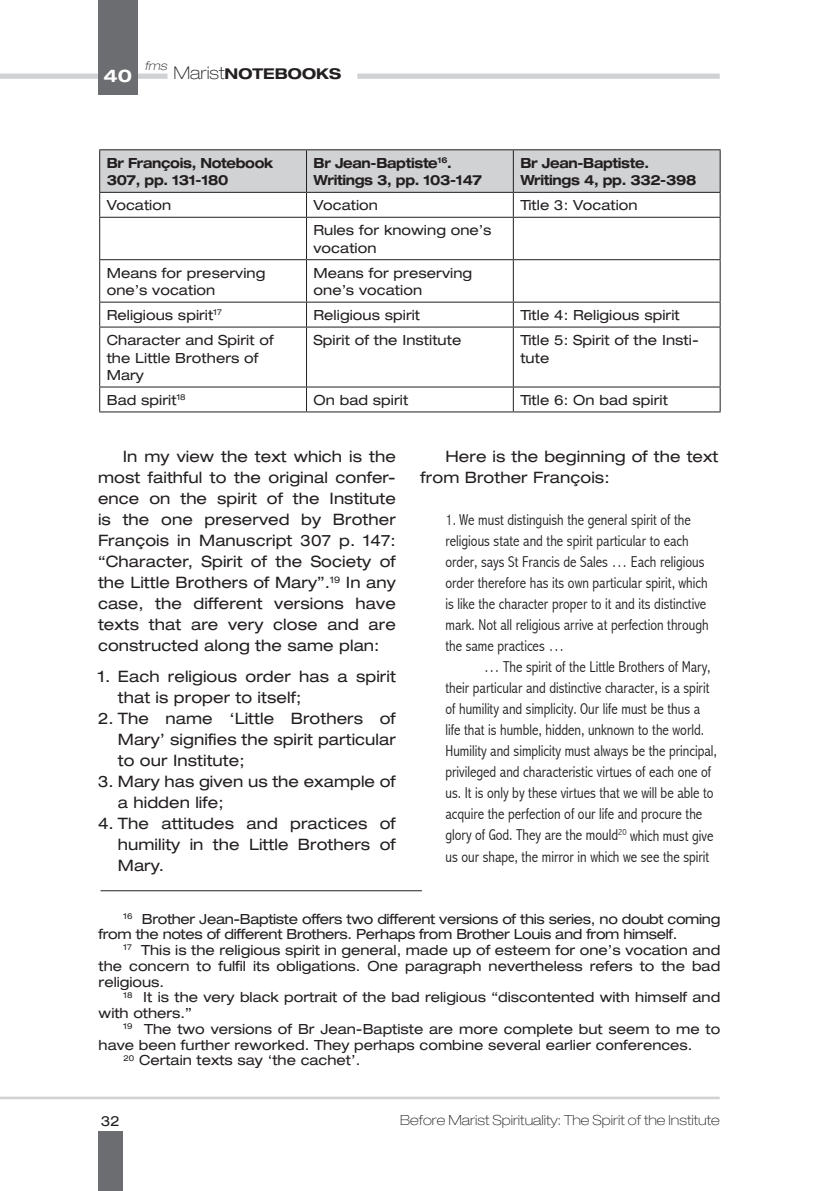
<style>
.page{position:relative;width:819px;height:1191px;background:#fff}
.page>*{position:absolute;margin:0;border:0;box-sizing:border-box;transform-origin:0 0}
.t1{font:100 expanded 17.5px "Helvetica Neue";color:#231f20}
.t2{font:700 expanded 17.5px "Helvetica Neue";color:#fff}
.t3{font:300 condensed 15.75px/21px "Abadi";color:#231f20}
.t4{font:expanded 15.75px/21px "Helvetica Neue";letter-spacing:.005em;color:#231f20}
.t5{font:700 expanded 14.88px "Helvetica Neue";color:#231f20}
.t6{font:expanded 14px/17.5px "Helvetica Neue";color:#231f20}
.t7{font:expanded 14px/15.8px "Helvetica Neue";letter-spacing:-.025em;color:#231f20}
.t8{font:700 expanded 14px/17.5px "Helvetica Neue";letter-spacing:-.025em;color:#231f20;scale:.9 1}
.t9{font:100 expanded 14px "Helvetica Neue";color:#231f20}
.s1{font-weight:700;font-size:14.88px}
</style>
<div class="page">
<div style="left:98px;top:1131px;width:25px;height:60px;background:#6c6d70"></div>
<hr style="left:0;top:1096px;width:719px;height:3px;background:#d1d2d4">
<div style="left:0;top:74px;width:167px;height:5px;background:#d1d2d4"></div>
<div style="left:357px;top:74px;width:362px;height:5px;background:#d1d2d4"></div>
<div style="left:98px;top:0;width:40px;height:94px;background:#6c6d70"></div>
<hr style="left:99px;top:149px;width:207px;height:1px;background:#231f20">
<hr style="left:306px;top:149px;width:207px;height:1px;background:#231f20">
<hr style="left:513px;top:149px;width:207px;height:1px;background:#231f20">
<svg style="left:99px;top:150px;width:621px;height:67px"></svg>
<hr style="left:99px;top:217px;width:207px;height:1px;background:#231f20">
<hr style="left:99px;top:218px;width:1px;height:41px;background:#231f20">
<hr style="left:306px;top:217px;width:207px;height:1px;background:#231f20">
<hr style="left:306px;top:218px;width:1px;height:41px;background:#231f20">
<hr style="left:513px;top:217px;width:207px;height:1px;background:#231f20">
<hr style="left:513px;top:218px;width:1px;height:41px;background:#231f20">
<hr style="left:719px;top:218px;width:1px;height:41px;background:#231f20">
<hr style="left:99px;top:259px;width:207px;height:1px;background:#231f20">
<hr style="left:99px;top:260px;width:1px;height:42px;background:#231f20">
<hr style="left:306px;top:259px;width:207px;height:1px;background:#231f20">
<hr style="left:306px;top:260px;width:1px;height:42px;background:#231f20">
<hr style="left:513px;top:259px;width:207px;height:1px;background:#231f20">
<hr style="left:513px;top:260px;width:1px;height:42px;background:#231f20">
<hr style="left:719px;top:260px;width:1px;height:42px;background:#231f20">
<hr style="left:99px;top:302px;width:207px;height:1px;background:#231f20">
<svg style="left:99px;top:302px;width:1px;height:25px"></svg>
<hr style="left:306px;top:302px;width:207px;height:1px;background:#231f20">
<svg style="left:306px;top:302px;width:1px;height:25px"></svg>
<hr style="left:513px;top:302px;width:207px;height:1px;background:#231f20">
<svg style="left:513px;top:302px;width:1px;height:25px"></svg>
<svg style="left:719px;top:302px;width:1px;height:25px"></svg>
<hr style="left:99px;top:327px;width:207px;height:1px;background:#231f20">
<hr style="left:99px;top:327px;width:1px;height:59px;background:#231f20">
<hr style="left:306px;top:327px;width:207px;height:1px;background:#231f20">
<hr style="left:306px;top:327px;width:1px;height:59px;background:#231f20">
<hr style="left:513px;top:327px;width:207px;height:1px;background:#231f20">
<hr style="left:513px;top:327px;width:1px;height:59px;background:#231f20">
<hr style="left:719px;top:327px;width:1px;height:59px;background:#231f20">
<hr style="left:99px;top:386px;width:207px;height:1px;background:#231f20">
<svg style="left:99px;top:387px;width:1px;height:24px"></svg>
<hr style="left:306px;top:386px;width:207px;height:1px;background:#231f20">
<svg style="left:306px;top:387px;width:1px;height:24px"></svg>
<hr style="left:513px;top:386px;width:207px;height:1px;background:#231f20">
<svg style="left:513px;top:387px;width:1px;height:24px"></svg>
<svg style="left:719px;top:387px;width:1px;height:24px"></svg>
<hr style="left:99px;top:411px;width:207px;height:1px;background:#231f20">
<hr style="left:306px;top:411px;width:207px;height:1px;background:#231f20">
<hr style="left:513px;top:411px;width:207px;height:1px;background:#231f20">
<hr style="left:100px;top:890px;width:322px;height:1px;background:#231f20">
<p class="t2" style="left:104px;top:65px;width:30px">40</p>
<p class="t1" style="left:144px;top:62px;width:107px"><sup>fms</sup> Marist<span class="s1">note</span></p>
<p class="t5" style="left:275px;top:64px;width:67px">bookS</p>
<p class="t8" style="left:107px;top:154px;width:187px">Br François, Notebook<br>307, pp. 131-180</p>
<p class="t8" style="left:313px;top:154px;width:189px">Br Jean-Baptiste<sup>16</sup>.<br>Writings 3, pp. 103-147</p>
<p class="t8" style="left:520px;top:154px;width:197px">Br Jean-Baptiste.<br>Writings 4, pp. 332-398</p>
<p class="t6" style="left:107px;top:196px;width:66px">Vocation</p>
<p class="t6" style="left:313px;top:196px;width:66px">Vocation</p>
<p class="t6" style="left:520px;top:196px;width:119px">Title 3: Vocation</p>
<p class="t6" style="left:313px;top:221px;width:179px">Rules for knowing one’s vocation</p>
<p class="t6" style="left:107px;top:264px;width:160px">Means for preserving one’s vocation</p>
<p class="t6" style="left:313px;top:264px;width:160px">Means for preserving one’s vocation</p>
<p class="t6" style="left:107px;top:306px;width:117px">Religious spirit<sup>17</sup></p>
<p class="t6" style="left:313px;top:306px;width:108px">Religious spirit</p>
<p class="t6" style="left:520px;top:306px;width:161px">Title 4: Religious spirit</p>
<p class="t6" style="left:107px;top:331px;width:168px">Character and Spirit of the Little Brothers of<br>Mary</p>
<p class="t6" style="left:313px;top:331px;width:149px">Spirit of the Institute</p>
<p class="t6" style="left:520px;top:331px;width:180px">Title 5: Spirit of the Insti&shy;tute</p>
<p class="t6" style="left:107px;top:391px;width:80px">Bad spirit<sup>18</sup></p>
<p class="t6" style="left:313px;top:391px;width:96px">On bad spirit</p>
<p class="t6" style="left:520px;top:391px;width:149px">Title 6: On bad spirit</p>
<p class="t4" style="left:98px;top:446px;width:299px;text-align:justify;text-indent:25px">In my view the text which is the most faithful to the original confer&shy;ence on the spirit of the Institute is the one preserved by Brother François in Manuscript 307 p. 147: “Character, Spirit of the Society of the Little Brothers of Mary”.<sup>19</sup> In any case, the different versions have texts that are very close and are constructed along the same plan:</p>
<p class="t4" style="left:118px;top:666px;width:279px;text-indent:-20px">1. Each religious order has a spirit that is proper to itself;</p>
<p class="t4" style="left:118px;top:708px;width:279px;text-align:justify;text-indent:-20px">2. The name ‘Little Brothers of Mary’ signifies the spirit particular to our Institute;</p>
<p class="t4" style="left:118px;top:771px;width:279px;text-indent:-20px">3. Mary has given us the example of a hidden life;</p>
<p class="t4" style="left:118px;top:813px;width:279px;text-align:justify;text-indent:-20px">4. The attitudes and practices of humility in the Little Brothers of Mary.</p>
<p class="t4" style="left:420px;top:446px;width:299px;text-indent:25px">Here is the beginning of the text from Brother François:</p>
<p class="t3" style="left:445px;top:509px;width:264px">1. We must distinguish the general spirit of the religious state and the spirit particular to each order, says St Francis de Sales … Each religious order therefore has its own particular spirit, which is like the character proper to it and its distinctive mark. Not all religious arrive at perfection through the same practices …</p>
<p class="t3" style="left:445px;top:656px;width:273px;text-indent:38px">… The spirit of the Little Brothers of Mary, their particular and distinctive character, is a spirit of humility and simplicity. Our life must be thus a life that is humble, hidden, unknown to the world.<br>Humility and simplicity must always be the principal, privileged and characteristic virtues of each one of us. It is only by these virtues that we will be able to acquire the perfection of our life and procure the glory of God. They are the mould<sup>20</sup> which must give us our shape, the mirror in which we see the spirit</p>
<p class="t7" style="left:99px;top:910px;width:623px;text-indent:25px"><sup>16</sup> Brother Jean-Baptiste offers two different versions of this series, no doubt coming from the notes of different Brothers. Perhaps from Brother Louis and from himself.</p>
<p class="t6" style="left:99px;top:942px;width:623px;line-height:15.8px;text-align:justify;text-indent:25px"><sup>17</sup> This is the religious spirit in general, made up of esteem for one’s vocation and the concern to fulfil its obligations. One paragraph nevertheless refers to the bad religious.</p>
<p class="t6" style="left:99px;top:989px;width:623px;line-height:15.8px;text-indent:25px"><sup>18</sup> It is the very black portrait of the bad religious “discontented with himself and with others.”</p>
<p class="t6" style="left:123px;top:1019px;width:598px"><sup>19</sup> The two versions of Br Jean-Baptiste are more complete but seem to me to</p>
<p class="t6" style="left:99px;top:1035px;width:595px">have been further reworked. They perhaps combine several earlier conferences.</p>
<p class="t6" style="left:123px;top:1051px;width:238px"><sup>20</sup> Certain texts say ‘the cachet’.</p>
<p class="t6" style="left:101px;top:1112px;width:20px">32</p>
<p class="t9" style="left:400px;top:1111px;width:321px">Before Marist Spirituality: The Spirit of the Institute</p>
</div>
